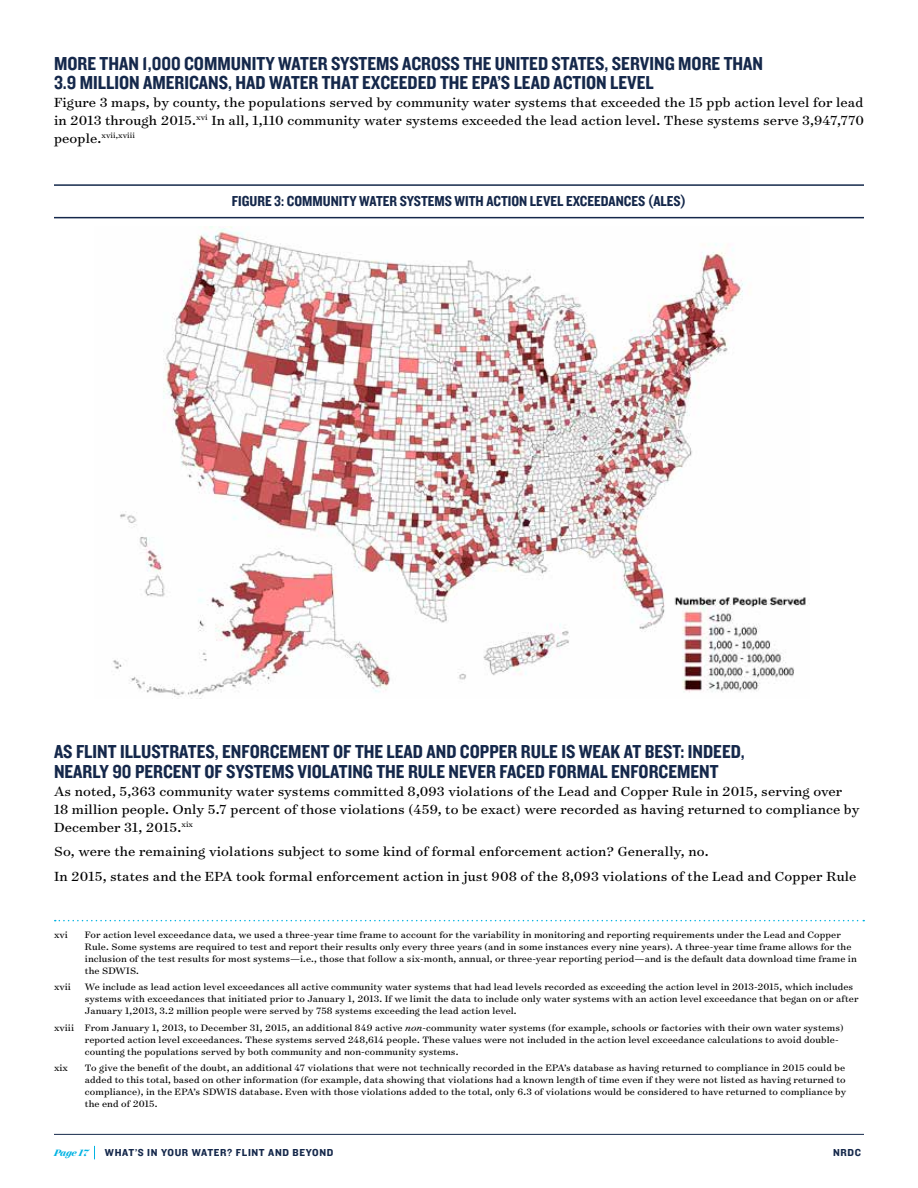
<style>
.page{position:relative;width:918px;height:1188px;background:#fff}
.page>*{position:absolute;margin:0;border:0;box-sizing:border-box;transform-origin:0 0}
.t1{font:19.5px/19.5px "Knockout 50 Welterweight";color:#15284b}
.t2{font:15px/18px "Surveyor Text";letter-spacing:.01em;color:#000}
.t3{font:15px "Knockout 50 Welterweight";color:#15284b}
.t4{font:10.5px/12px "Surveyor Text";letter-spacing:.01em;color:#000}
.t5{font:10.5px "Knockout 51 Middleweight";letter-spacing:.06em;color:#15284b}
.t6{font:italic 700 10.5px "Surveyor Display";letter-spacing:-.03em;color:#00b3e3}
.t7{font:8.7px "Surveyor Text";letter-spacing:.01em;color:#000}
.s1{font-size:15px}
.s2{font-style:italic}
</style>
<div class="page">
<hr style="left:54px;top:1134px;width:810px;height:1px;background:#15284b">
<svg style="left:94px;top:1146px;width:1px;height:13px"></svg>
<hr style="left:54px;top:184px;width:810px;height:2px;background:#15284b">
<hr style="left:54px;top:217px;width:810px;height:1px;background:#15284b">
<svg style="left:55px;top:920px;width:809px;height:1px"></svg>
<img style="left:113px;top:227px;width:695px;height:472px">
<h1 class="t1" style="left:54px;top:53px;width:711px">MORE THAN 1,000 COMMUNITY WATER SYSTEMS ACROSS THE UNITED STATES, SERVING MORE THAN<br>3.9 MILLION AMERICANS, HAD WATER THAT EXCEEDED THE EPA’S LEAD ACTION LEVEL</h1>
<p class="t2" style="left:54px;top:93px;width:812px">Figure 3 maps, by county, the populations served by community water systems that exceeded the 15 ppb action level for lead in 2013 through 2015.<sup>xvi</sup> In all, 1,110 community water systems exceeded the lead action level. These systems serve 3,947,770</p>
<p class="t7" style="left:54px;top:130px;width:82px"><span class="s1">people.</span>xvii,xviii</p>
<h2 class="t3" style="left:232px;top:191px;width:456px">FIGURE 3: COMMUNITY WATER SYSTEMS WITH ACTION LEVEL EXCEEDANCES (ALES)</h2>
<h1 class="t1" style="left:54px;top:741px;width:692px">AS FLINT ILLUSTRATES, ENFORCEMENT OF THE LEAD AND COPPER RULE IS WEAK AT BEST: INDEED,<br>NEARLY 90 PERCENT OF SYSTEMS VIOLATING THE RULE NEVER FACED FORMAL ENFORCEMENT</h1>
<p class="t2" style="left:54px;top:781px;width:807px">As noted, 5,363 community water systems committed 8,093 violations of the Lead and Copper Rule in 2015, serving over<br>18 million people. Only 5.7 percent of those violations (459, to be exact) were recorded as having returned to compliance by<br>December 31, 2015.<sup>xix</sup></p>
<h2 class="t2" style="left:54px;top:839px;width:804px;line-height:24.8px">So, were the remaining violations subject to some kind of formal enforcement action? Generally, no.<br>In 2015, states and the EPA took formal enforcement action in just 908 of the 8,093 violations of the Lead and Copper Rule</h2>
<p class="t4" style="left:54px;top:928px;width:15px">xvi</p>
<p class="t4" style="left:85px;top:928px;width:773px">For action level exceedance data, we used a three-year time frame to account for the variability in monitoring and reporting requirements under the Lead and Copper Rule. Some systems are required to test and report their results only every three years (and in some instances every nine years). A three-year time frame allows for the inclusion of the test results for most systems—i.e., those that follow a six-month, annual, or three-year reporting period—and is the default data download time frame in the SDWIS.</p>
<p class="t4" style="left:54px;top:981px;width:18px">xvii</p>
<p class="t4" style="left:85px;top:981px;width:775px">We include as lead action level exceedances all active community water systems that had lead levels recorded as exceeding the action level in 2013-2015, which includes systems with exceedances that initiated prior to January 1, 2013. If we limit the data to include only water systems with an action level exceedance that began on or after<br>January 1,2013, 3.2 million people were served by 758 systems exceeding the lead action level.</p>
<p class="t4" style="left:85px;top:1021px;width:760px;text-indent:-31px">xviii From January 1, 2013, to December 31, 2015, an additional 849 active <span class="s2">non</span>-community water systems (for example, schools or factories with their own water systems) reported action level exceedances. These systems served 248,614 people. These values were not included in the action level exceedance calculations to avoid double&shy;counting the populations served by both community and non-community systems.</p>
<p class="t4" style="left:54px;top:1061px;width:16px">xix</p>
<p class="t4" style="left:85px;top:1061px;width:763px;text-align:justify">To give the benefit of the doubt, an additional 47 violations that were not technically recorded in the EPA’s database as having returned to compliance in 2015 could be added to this total, based on other information (for example, data showing that violations had a known length of time even if they were not listed as having returned to compliance), in the EPA’s SDWIS database. Even with those violations added to the total, only 6.3 of violations would be considered to have returned to compliance by the end of 2015.</p>
<p class="t6" style="left:54px;top:1146px;width:36px">Page 17</p>
<p class="t5" style="left:105px;top:1146px;width:230px">WHAT’S IN YOUR WATER? FLINT AND BEYOND</p>
<p class="t5" style="left:833px;top:1146px;width:29px">NRDC</p>
</div>
